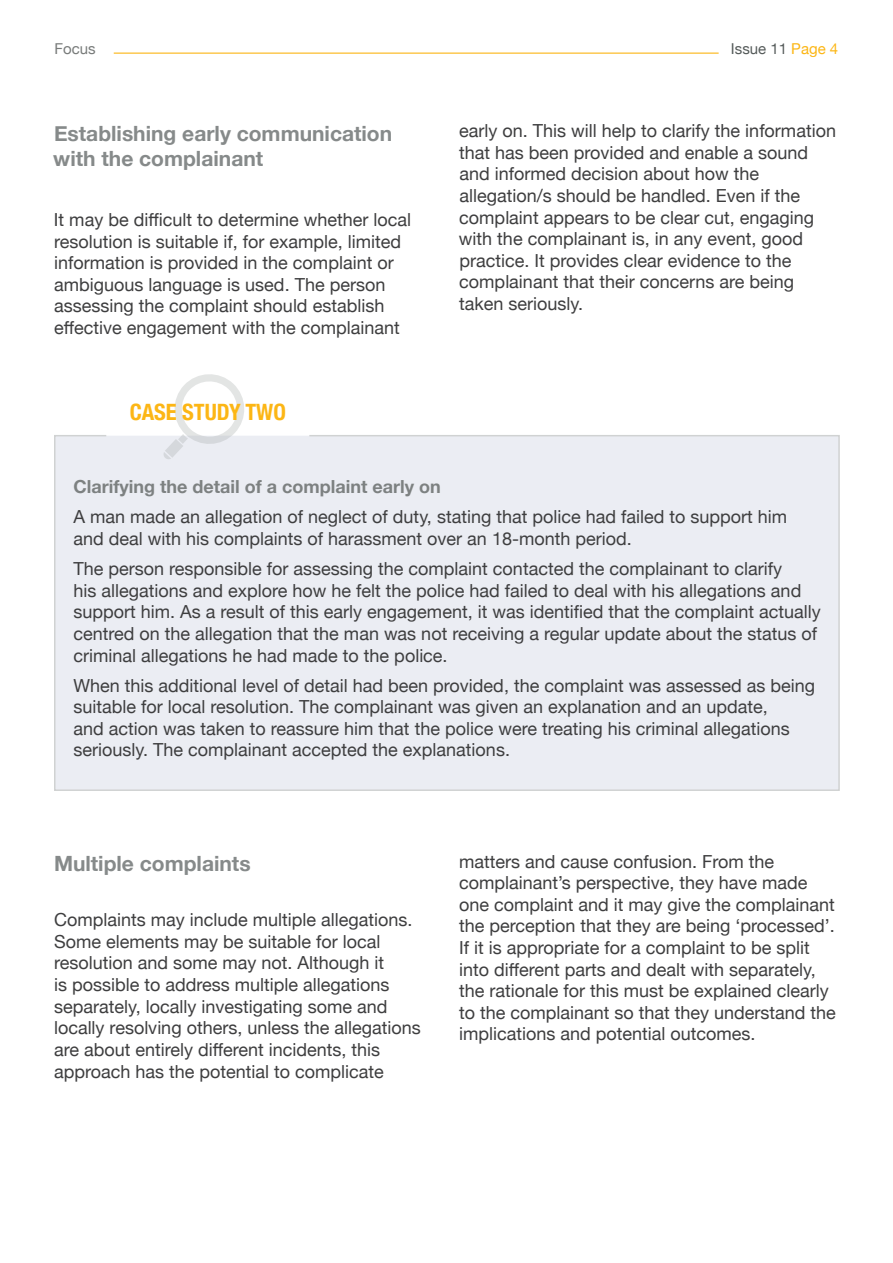
<style>
.page{position:relative;width:893px;height:1263px;background:#fff}
.page>*{position:absolute;margin:0;border:0;box-sizing:border-box;transform-origin:0 0}
.t1{font:700 condensed 22.5px "Helvetica Neue";color:#fcb615}
.t2{font:700 21px/25.2px "Helvetica Neue";color:#868a8a}
.t3{font:18px/21.6px "Helvetica Neue";color:#3e3e3f}
.t4{font:700 18px "Helvetica Neue";color:#7d8181}
.t5{font:15px "Helvetica Neue";color:#555b5a}
.t6{font:15px "Helvetica Neue";color:#787b7a}
.s1{color:#fcb615}
</style>
<div class="page">
<hr style="left:114px;top:53px;width:605px;height:1px;background:#fcb615">
<div style="left:54px;top:435px;width:786px;height:356px;background:#ebedf3"></div>
<svg style="left:163px;top:374px;width:85px;height:86px"></svg>
<p class="t6" style="left:55px;top:38px;width:43px">Focus</p>
<p class="t5" style="left:731px;top:38px;width:109px">Issue 11 <span class="s1">Page 4</span></p>
<p class="t2" style="left:53px;top:121px;width:340px">Establishing early communication with the complainant</p>
<p class="t3" style="left:54px;top:210px;width:359px">It may be difficult to determine whether local resolution is suitable if, for example, limited information is provided in the complaint or ambiguous language is used. The person assessing the complaint should establish effective engagement with the complainant</p>
<p class="t1" style="left:130px;top:394px;width:158px">CASE STUDY TWO</p>
<p class="t3" style="left:459px;top:121px;width:378px">early on. This will help to clarify the information that has been provided and enable a sound and informed decision about how the allegation/s should be handled. Even if the complaint appears to be clear cut, engaging with the complainant is, in any event, good practice. It provides clear evidence to the complainant that their concerns are being taken seriously.</p>
<p class="t4" style="left:74px;top:473px;width:369px">Clarifying the detail of a complaint early on</p>
<p class="t3" style="left:74px;top:507px;width:715px">A man made an allegation of neglect of duty, stating that police had failed to support him and deal with his complaints of harassment over an 18-month period.</p>
<p class="t3" style="left:74px;top:559px;width:749px">The person responsible for assessing the complaint contacted the complainant to clarify<br>his allegations and explore how he felt the police had failed to deal with his allegations and support him. As a result of this early engagement, it was identified that the complaint actually centred on the allegation that the man was not receiving a regular update about the status of criminal allegations he had made to the police.</p>
<p class="t3" style="left:74px;top:675px;width:743px">When this additional level of detail had been provided, the complaint was assessed as being suitable for local resolution. The complainant was given an explanation and an update,<br>and action was taken to reassure him that the police were treating his criminal allegations seriously. The complainant accepted the explanations.</p>
<p class="t2" style="left:54px;top:851px;width:198px">Multiple complaints</p>
<p class="t3" style="left:54px;top:910px;width:368px">Complaints may include multiple allegations.<br>Some elements may be suitable for local resolution and some may not. Although it<br>is possible to address multiple allegations separately, locally investigating some and locally resolving others, unless the allegations are about entirely different incidents, this approach has the potential to complicate</p>
<p class="t3" style="left:459px;top:851px;width:378px">matters and cause confusion. From the complainant’s perspective, they have made one complaint and it may give the complainant the perception that they are being ‘processed’.<br>If it is appropriate for a complaint to be split into different parts and dealt with separately, the rationale for this must be explained clearly to the complainant so that they understand the implications and potential outcomes.</p>
</div>
